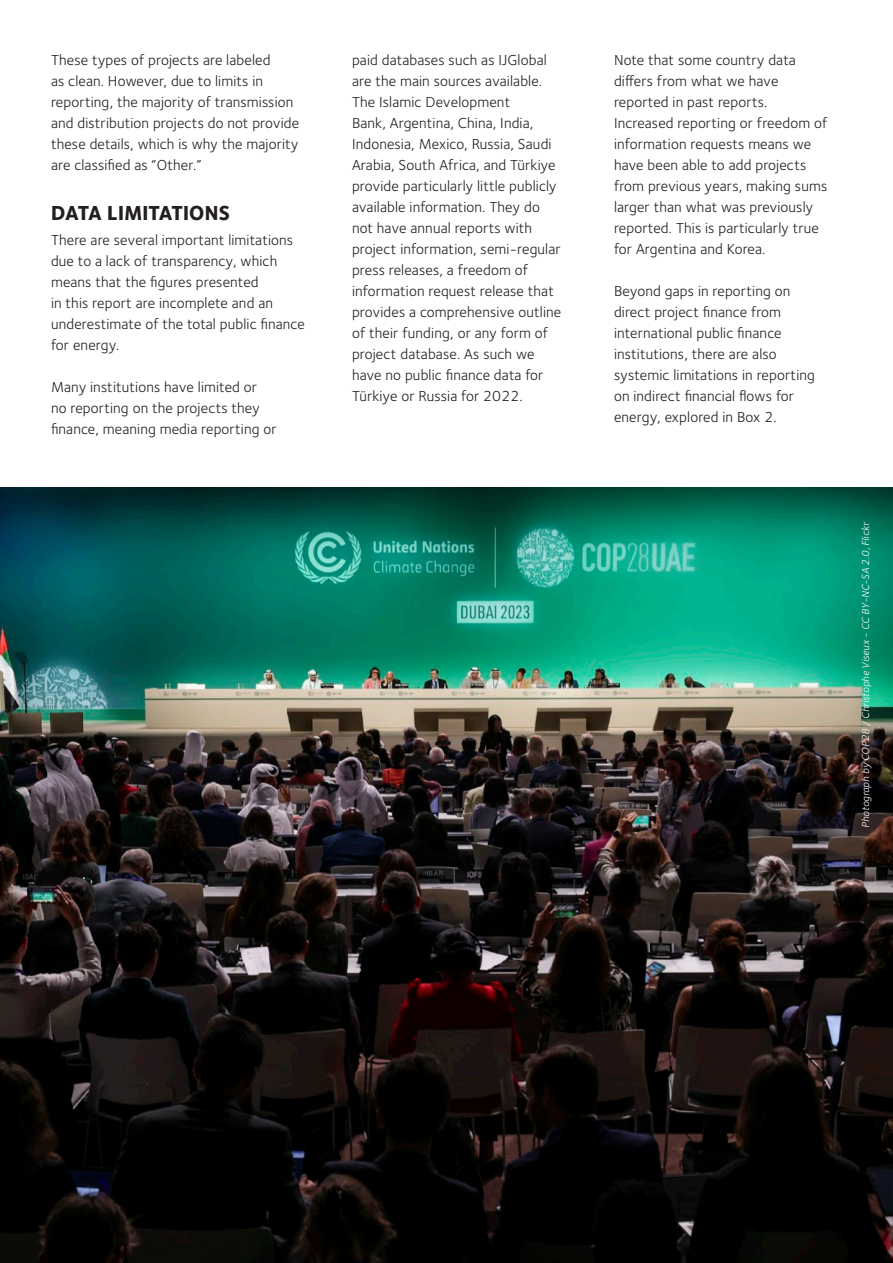
<style>
.page{position:relative;width:893px;height:1263px;background:#fff}
.page>*{position:absolute;margin:0;border:0;box-sizing:border-box;transform-origin:0 0}
.Heading_1{font:800 21px "Foundry Sterling";letter-spacing:.01em;color:#231f20;scale:.96 1}
.t1{font:15px/21px "Foundry Sterling";letter-spacing:.01em;color:#231f20}
.Caption_source{font:italic 10.5px "Foundry Sterling";letter-spacing:.005em;color:#fff}
</style>
<div class="page">
<img style="left:0;top:488px;width:893px;height:775px">
<p class="t1" style="left:51px;top:50px;width:250px">These types of projects are labeled<br>as clean. However, due to limits in reporting, the majority of transmission and distribution projects do not provide these details, which is why the majority are classified as “Other.”</p>
<p class="Heading_1" style="left:51px;top:200px;width:188px">DATA LIMITATIONS</p>
<p class="t1" style="left:51px;top:230px;width:255px">There are several important limitations due to a lack of transparency, which means that the figures presented<br>in this report are incomplete and an underestimate of the total public finance for energy.</p>
<p class="t1" style="left:51px;top:377px;width:227px">Many institutions have limited or<br>no reporting on the projects they finance, meaning media reporting or</p>
<p class="t1" style="left:352px;top:50px;width:211px">paid databases such as IJGlobal are the main sources available.<br>The Islamic Development<br>Bank, Argentina, China, India,<br>Indonesia, Mexico, Russia, Saudi<br>Arabia, South Africa, and Türkiye provide particularly little publicly available information. They do not have annual reports with project information, semi-regular press releases, a freedom of information request release that provides a comprehensive outline of their funding, or any form of project database. As such we have no public finance data for<br>Türkiye or Russia for 2022.</p>
<p class="t1" style="left:614px;top:50px;width:215px">Note that some country data differs from what we have reported in past reports.<br>Increased reporting or freedom of information requests means we have been able to add projects from previous years, making sums larger than what was previously reported. This is particularly true for Argentina and Korea.</p>
<p class="t1" style="left:614px;top:281px;width:202px">Beyond gaps in reporting on direct project finance from international public finance institutions, there are also systemic limitations in reporting on indirect financial flows for energy, explored in Box 2.</p>
<p class="Caption_source" style="left:859px;top:828px;width:307px;rotate:-90deg">Photograph by COP28 / Christophe Viseux - CC BY-NC-SA 2.0, Flickr</p>
</div>
